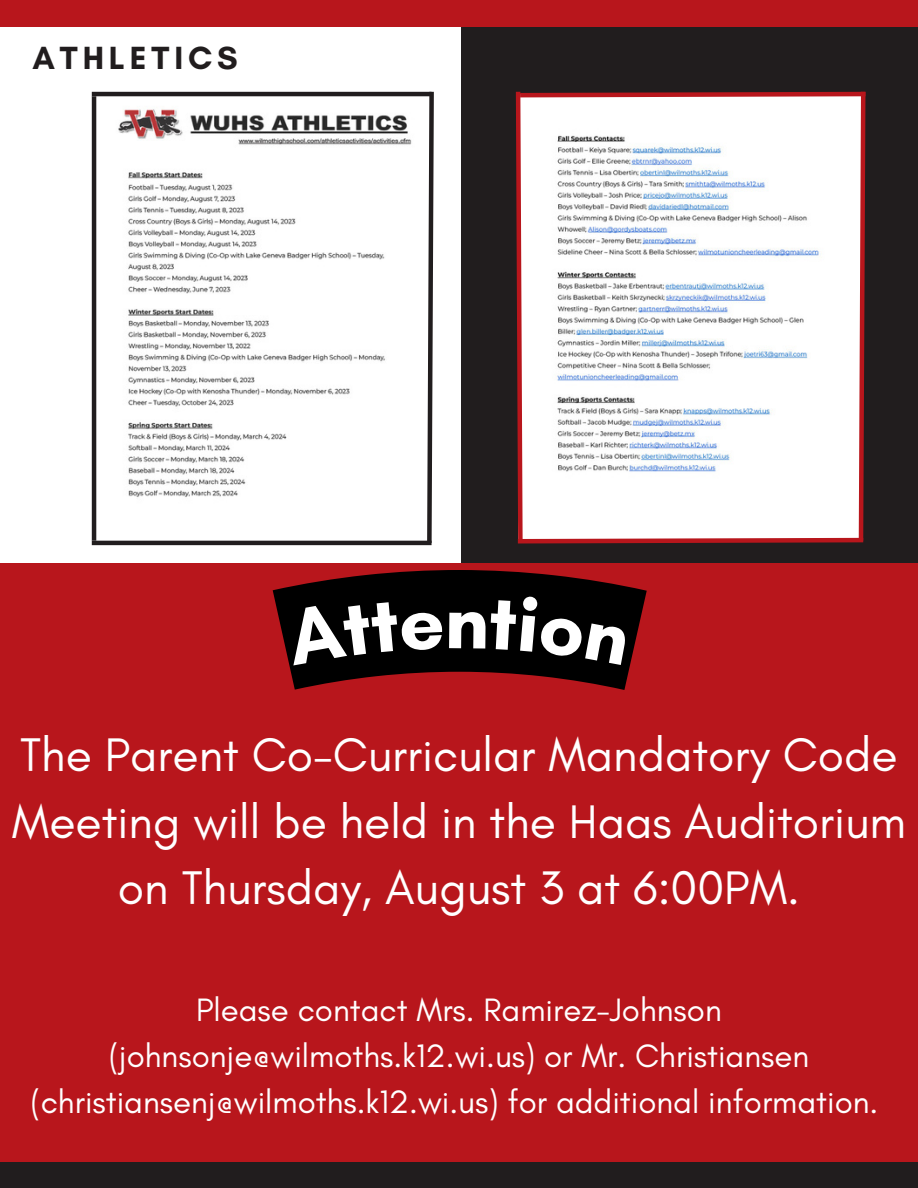
<style>
.page{position:relative;width:918px;height:1188px;background:#fff}
.page>*{position:absolute;margin:0;border:0;box-sizing:border-box;transform-origin:0 0}
.t1{font:48px/66.3px "Glacial Indifference";color:#fff;text-align:center}
.t2{font:33px/46.2px "Glacial Indifference";color:#fff;text-align:center}
.t3{font:700 32.7px "Glacial Indifference";letter-spacing:.15em;color:#211d1e}
</style>
<div class="page">
<div style="left:461px;top:8px;width:457px;height:783px;background:#211d1e"></div>
<div style="left:0;top:563px;width:918px;height:602px;background:#b8161c"></div>
<div style="left:0;top:0;width:918px;height:27px;background:#b8161c"></div>
<div style="left:0;top:1162px;width:918px;height:26px;background:#211d1e"></div>
<img style="left:91px;top:101px;width:334px;height:442px">
<hr style="left:92px;top:541px;width:340px;height:4px;background:#211d1e">
<hr style="left:92px;top:92px;width:340px;height:4px;background:#211d1e">
<hr style="left:92px;top:96px;width:4px;height:445px;background:#211d1e">
<svg style="left:425px;top:91px;width:9px;height:455px"></svg>
<svg style="left:515px;top:91px;width:351px;height:453px;background:#d8d7d9"></svg>
<svg style="left:273px;top:570px;width:374px;height:120px;fill:#000"></svg>
<div style="left:284px;top:601px;width:159px;height:64px;background:#000"></div>
<div style="left:449px;top:595px;width:179px;height:70px;background:#000"></div>
<p class="t3" style="left:32px;top:38px;width:207px">ATHLETICS</p>
<p class="t1" style="left:12px;top:721px;width:896px">The Parent Co-Curricular Mandatory Code<br>Meeting will be held in the Haas Auditorium on Thursday, August 3 at 6:00PM.</p>
<p class="t2" style="left:31px;top:986px;width:849px">Please contact Mrs. Ramirez-Johnson (johnsonje@wilmoths.k12.wi.us) or Mr. Christiansen (christiansenj@wilmoths.k12.wi.us) for additional information.</p>
</div>
